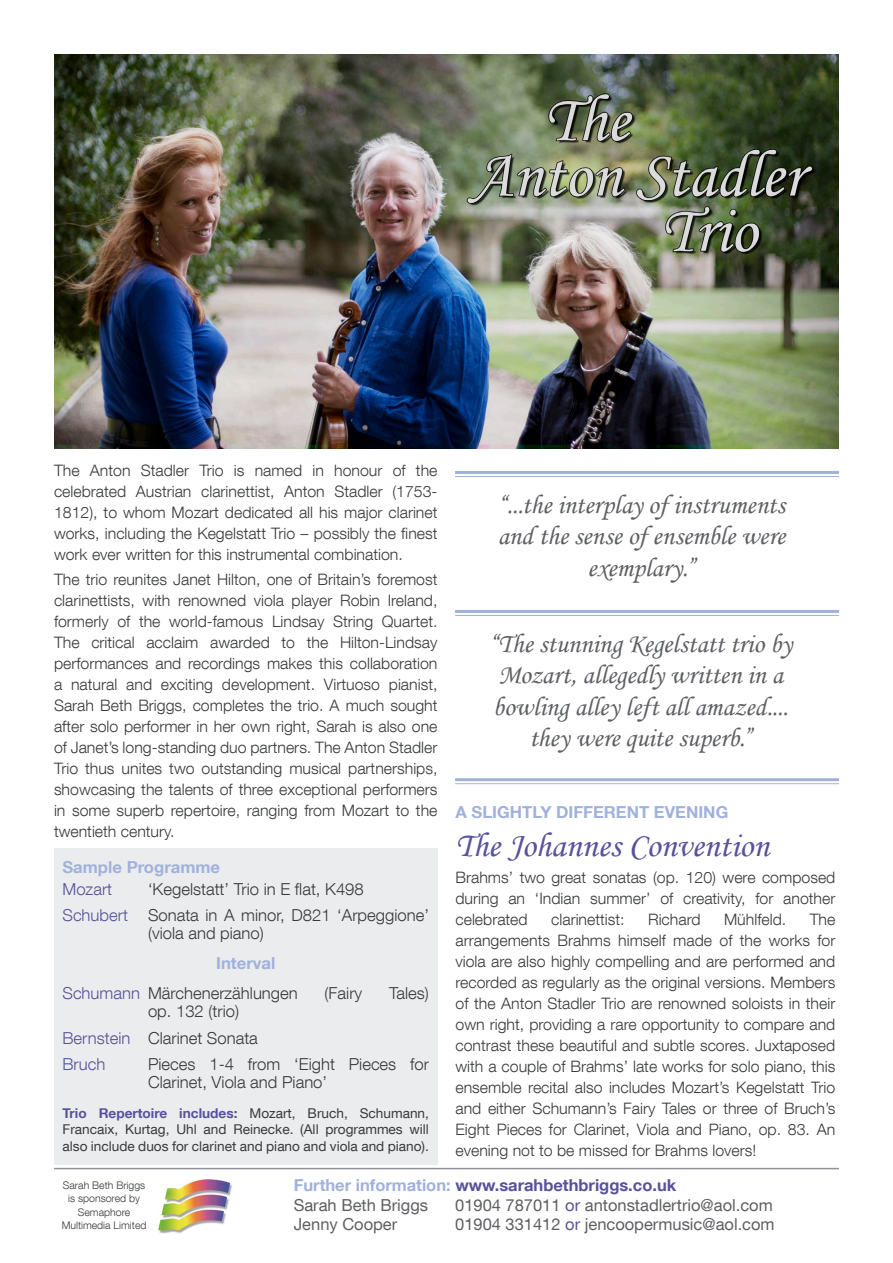
<style>
.page{position:relative;width:893px;height:1263px;background:#fff}
.page>*{position:absolute;margin:0;border:0;box-sizing:border-box;transform-origin:0 0}
.Different{font:34.5px "Monotype Corsiva";color:#57529b}
.t1{font:27px/31.5px "Monotype Corsiva";color:#5d5f63;text-align:center}
.Programme_Text{font:300 16.5px/18px "Helvetica Neue LT Com";color:#383a3b}
.Info_Text{font:16.5px "Helvetica Neue LT Com";color:#5d5f63}
.Info_Text-2{font:700 16.5px "Helvetica Neue LT Com";color:#57529b}
.Different-2{font:700 16.5px "Helvetica Neue LT Com";color:#a0b1dc}
.Body_Text{font:700 16.5px "Helvetica Neue LT Com";color:#a0b1dc}
.Programme_Text-2{font:300 16.5px "Helvetica Neue LT Com";color:#57529b}
.Page_One_Body_Text{font:300 15.75px/21px "Helvetica Neue LT Com";color:#383a3b;text-align:justify}
.Body_Text-2{font:13.5px/16.5px "Helvetica Neue LT Com";color:#383a3b;text-align:justify}
.Sponsors{font:300 10.5px/13.5px "Helvetica Neue LT Com";color:#383a3b;text-align:center}
.s1{color:#57529b}
.s2{font-weight:700;color:#57529b}
.s3{color:#a0b1dc}
</style>
<div class="page">
<div style="left:54px;top:848px;width:383px;height:316px;background:#ebecee"></div>
<img style="left:54px;top:54px;width:785px;height:395px">
<hr style="left:54px;top:1168px;width:785px;height:1px;background:#909499">
<hr style="left:455px;top:471px;width:384px;height:3px;background:#a0b1dc">
<hr style="left:455px;top:476px;width:384px;height:1px;background:#a0b1dc">
<img style="left:158px;top:1179px;width:74px;height:54px">
<hr style="left:455px;top:610px;width:384px;height:3px;background:#a0b1dc">
<hr style="left:455px;top:615px;width:384px;height:1px;background:#a0b1dc">
<hr style="left:455px;top:778px;width:384px;height:3px;background:#a0b1dc">
<hr style="left:455px;top:783px;width:384px;height:1px;background:#a0b1dc">
<p class="Page_One_Body_Text" style="left:54px;top:460px;width:385px">The Anton Stadler Trio is named in honour of the celebrated Austrian clarinettist, Anton Stadler (1753- 1812), to whom Mozart dedicated all his major clarinet works, including the Kegelstatt Trio – possibly the finest work ever written for this instrumental combination.</p>
<p class="Page_One_Body_Text" style="left:54px;top:569px;width:385px">The trio reunites Janet Hilton, one of Britain’s foremost clarinettists, with renowned viola player Robin Ireland, formerly of the world-famous Lindsay String Quartet.<br>The critical acclaim awarded to the Hilton-Lindsay performances and recordings makes this collaboration a natural and exciting development. Virtuoso pianist, Sarah Beth Briggs, completes the trio. A much sought after solo performer in her own right, Sarah is also one of Janet’s long-standing duo partners. The Anton Stadler Trio thus unites two outstanding musical partnerships, showcasing the talents of three exceptional performers in some superb repertoire, ranging from Mozart to the twentieth century.</p>
<p class="Body_Text" style="left:63px;top:856px;width:159px">Sample Programme</p>
<p class="Programme_Text-2" style="left:63px;top:879px;width:51px">Mozart</p>
<p class="Programme_Text" style="left:148px;top:880px;width:217px">‘Kegelstatt’ Trio in E flat, K498</p>
<p class="Programme_Text" style="left:148px;top:906px;width:282px;text-indent:-85px"><span class="s1">Schubert</span> Sonata in A minor, D821 ‘Arpeggione’ (viola and piano)</p>
<p class="Body_Text" style="left:216px;top:952px;width:61px">Interval</p>
<p class="Programme_Text" style="left:63px;top:984px;width:237px"><span class="s1">Schumann</span> Märchenerzählungen</p>
<p class="Programme_Text" style="left:325px;top:984px;width:39px">(Fairy</p>
<p class="Programme_Text" style="left:389px;top:984px;width:41px">Tales)</p>
<p class="Programme_Text" style="left:148px;top:1002px;width:93px">op. 132 (trio)</p>
<p class="Programme_Text" style="left:63px;top:1029px;width:197px"><span class="s1">Bernstein</span> Clarinet Sonata</p>
<p class="Programme_Text-2" style="left:63px;top:1054px;width:44px">Bruch</p>
<p class="Programme_Text" style="left:148px;top:1055px;width:282px">Pieces 1-4 from ‘Eight Pieces for<br>Clarinet, Viola and Piano’</p>
<p class="Body_Text-2" style="left:63px;top:1104px;width:368px"><span class="s2">Trio Repertoire includes:</span> Mozart, Bruch, Schumann, Francaix, Kurtag, Uhl and Reinecke. (All programmes will also include duos for clarinet and piano and viola and piano).</p>
<p class="t1" style="left:498px;top:489px;width:289px">“...the interplay of instruments and the sense of ensemble were exemplary.”</p>
<p class="t1" style="left:489px;top:628px;width:304px">“The stunning Kegelstatt trio by<br>Mozart, allegedly written in a bowling alley left all amazed.... they were quite superb.”</p>
<p class="Different-2" style="left:455px;top:801px;width:274px">A SLIGHTLY DIFFERENT EVENING</p>
<p class="Different" style="left:455px;top:825px;width:315px">The Johannes Convention</p>
<p class="Page_One_Body_Text" style="left:455px;top:867px;width:381px">Brahms’ two great sonatas (op. 120) were composed during an ‘Indian summer’ of creativity, for another celebrated</p>
<p class="Page_One_Body_Text" style="left:455px;top:909px;width:381px;text-indent:354px">The arrangements Brahms himself made of the works for viola are also highly compelling and are performed and recorded as regularly as the original versions. Members of the Anton Stadler Trio are renowned soloists in their own right, providing a rare opportunity to compare and contrast these beautiful and subtle scores. Juxtaposed with a couple of Brahms’ late works for solo piano, this ensemble recital also includes Mozart’s Kegelstatt Trio and either Schumann’s Fairy Tales or three of Bruch’s Eight Pieces for Clarinet, Viola and Piano, op. 83. An evening not to be missed for Brahms lovers!</p>
<p class="Page_One_Body_Text" style="left:551px;top:909px;width:75px">clarinettist:</p>
<p class="Page_One_Body_Text" style="left:648px;top:909px;width:54px">Richard</p>
<p class="Page_One_Body_Text" style="left:724px;top:909px;width:64px">Mühlfeld.</p>
<p class="Sponsors" style="left:63px;top:1178px;width:84px">Sarah Beth Briggs is sponsored by</p>
<p class="Sponsors" style="left:62px;top:1205px;width:86px">Semaphore<br>Multimedia Limited</p>
<p class="Info_Text-2" style="left:294px;top:1174px;width:384px"><span class="s3">Further information:</span> www.sarahbethbriggs.co.uk</p>
<p class="Info_Text" style="left:294px;top:1194px;width:136px">Sarah Beth Briggs</p>
<p class="Info_Text" style="left:455px;top:1194px;width:319px">01904 787011 <span class="s1">or</span> antonstadlertrio@aol.com</p>
<p class="Info_Text" style="left:294px;top:1214px;width:105px">Jenny Cooper</p>
<p class="Info_Text" style="left:455px;top:1214px;width:321px">01904 331412 <span class="s1">or</span> jencoopermusic@aol.com</p>
</div>
